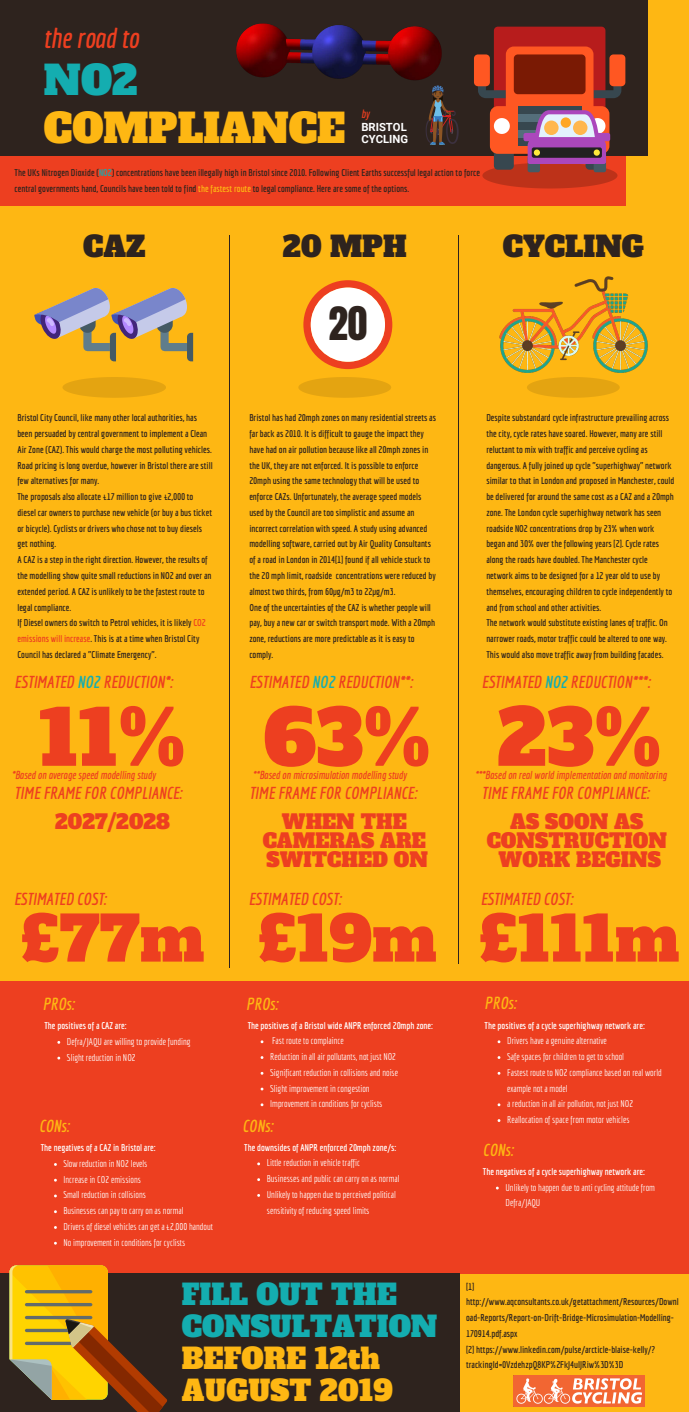
<style>
.page{position:relative;width:689px;height:1412px;background:#fff}
.page>*{position:absolute;margin:0;border:0;box-sizing:border-box;transform-origin:0 0}
.t1{font:75.9px "Alfa Slab One";color:#ed3f20}
.t2{font:61.88px "Alfa Slab One";color:#ed3f20}
.t3{font:39.38px "Alfa Slab One";color:#feb713}
.t4{font:39.38px "Alfa Slab One";color:#14adb0}
.t5{font:39.38px "Anton";color:#2e231e}
.t6{font:28.12px/32.1px "Alfa Slab One";color:#14adb0}
.t7{font:28.12px/32.1px "Alfa Slab One";color:#feb713}
.t8{font:28.12px "Alfa Slab One";color:#2e231e}
.t9{font:italic 700 28.12px "Economica";color:#ed3f20}
.t10{font:19.65px/18.6px "Alfa Slab One";color:#ed3f20;text-align:center}
.t11{font:italic 700 16.88px "Economica";color:#ed3f20}
.t12{font:italic 700 16.88px "Economica";color:#feb713}
.t13{font:italic 700 11.85px "Economica";color:#ed3f20}
.t14{font:italic 700 11.25px "Economica";color:#ed3f20}
.t15{font:700 11.25px/11.9px "Roboto";color:#fff}
.t16{font:700 9.6px/15.8px "Economica";color:#2e231e}
.t17{font:9.6px/15.8px "Economica";color:#fff}
.t18{font:700 9.6px "Economica";color:#fff}
.s1{color:#14adb0}
.s2{color:#feb713}
.s3{color:#ed3f20}
</style>
<div class="page">
<div style="left:0;top:0;width:688px;height:1411px;background:#feb713"></div>
<svg style="left:298px;top:377px;width:93px;height:21px"></svg>
<svg style="left:62px;top:377px;width:104px;height:21px"></svg>
<div style="left:0;top:981px;width:688px;height:292px;background:#ed3f20"></div>
<div style="left:0;top:1273px;width:459px;height:138px;background:#2e231e"></div>
<div style="left:0;top:156px;width:625px;height:49px;background:#ed3f20"></div>
<div style="left:0;top:0;width:647px;height:156px;background:#2e231e"></div>
<hr style="left:229px;top:235px;width:1px;height:732px;background:#2e231e">
<div style="left:609px;top:54px;width:16px;height:32px;background:#ff5722;border-radius:4px"></div>
<div style="left:474px;top:54px;width:16px;height:32px;background:#ff5722;border-radius:4px"></div>
<svg style="left:478px;top:27px;width:143px;height:161px"></svg>
<div style="left:544px;top:121px;width:14px;height:14px;background:#ffb74d;border-radius:50%"></div>
<div style="left:573px;top:121px;width:14px;height:14px;background:#ffb74d;border-radius:50%"></div>
<div style="left:560px;top:117px;width:11px;height:11px;background:#ffa726;border-radius:50%"></div>
<hr style="left:458px;top:235px;width:1px;height:728px;background:#2e231e">
<svg style="left:34px;top:288px;width:160px;height:73px"></svg>
<svg style="left:303px;top:280px;width:89px;height:89px"></svg>
<div style="left:311px;top:287px;width:74px;height:75px;background:#fff;border-radius:50%"></div>
<img style="left:500px;top:277px;width:147px;height:95px">
<svg style="left:527px;top:377px;width:92px;height:21px"></svg>
<svg style="left:10px;top:1265px;width:157px;height:146px"></svg>
<img style="left:236px;top:23px;width:206px;height:57px">
<svg style="left:425px;top:85px;width:33px;height:60px"></svg>
<img style="left:514px;top:1375px;width:130px;height:31px">
<h3 class="t9" style="left:44px;top:22px;width:97px">the road to</h3>
<h3 class="t4" style="left:44px;top:46px;width:95px">NO2</h3>
<h3 class="t3" style="left:44px;top:95px;width:303px">COMPLIANCE</h3>
<p class="t13" style="left:361px;top:107px;width:10px">by</p>
<p class="t15" style="left:361px;top:121px;width:48px">BRISTOL<br>CYCLING</p>
<p class="t16" style="left:15px;top:165px;width:467px">The UKs Nitrogen Dioxide (<span class="s1">NO2</span>) concentrations have been illegally high in Bristol since 2010. Following Client Earths successful legal action to force central governments hand, Councils have been told to find <span class="s2">the fastest route</span> to legal compliance. Here are some of the options.</p>
<h3 class="t8" style="left:83px;top:222px;width:64px">CAZ</h3>
<h3 class="t8" style="left:283px;top:222px;width:125px">20 MPH</h3>
<h3 class="t5" style="left:328px;top:303px;width:40px">20</h3>
<h3 class="t8" style="left:502px;top:222px;width:143px">CYCLING</h3>
<p class="t16" style="left:17px;top:410px;width:197px">Bristol City Council, like many other local authorities, has been persuaded by central government to implement a Clean Air Zone (CAZ). This would charge the most polluting vehicles.<br>Road pricing is long overdue, however in Bristol there are still few alternatives for many.<br>The proposals also allocate £17 million to give £2,000 to diesel car owners to purchase new vehicle (or buy a bus ticket or bicycle). Cyclists or drivers who chose not to buy diesels get nothing.<br>A CAZ is a step in the right direction. However, the results of the modelling show quite small reductions in NO2 and over an extended period. A CAZ is unlikely to be the fastest route to legal compliance.<br>If Diesel owners do switch to Petrol vehicles, it is likely <span class="s3">CO2 emissions will increase</span>. This is at a time when Bristol City Council has declared a "Climate Emergency".</p>
<p class="t16" style="left:249px;top:410px;width:188px">Bristol has had 20mph zones on many residential streets as far back as 2010. It is difficult to gauge the impact they have had on air pollution because like all 20mph zones in the UK, they are not enforced. It is possible to enforce 20mph using the same technology that will be used to enforce CAZs. Unfortunately, the average speed models used by the Council are too simplistic and assume an incorrect correlation with speed. A study using advanced modelling software, carried out by Air Quality Consultants of a road in London in 2014[1] found if all vehicle stuck to the 20 mph limit, roadside concentrations were reduced by almost two thirds, from 60µg/m3 to 22µg/m3.<br>One of the uncertainties of the CAZ is whether people will pay, buy a new car or switch transport mode. With a 20mph zone, reductions are more predictable as it is easy to comply.</p>
<h3 class="t11" style="left:15px;top:672px;width:160px">ESTIMATED <span class="s1">NO2</span> REDUCTION*:</h3>
<h1 class="t1" style="left:39px;top:672px;width:148px">11%</h1>
<h3 class="t11" style="left:249px;top:672px;width:165px">ESTIMATED <span class="s1">NO2</span> REDUCTION**:</h3>
<h1 class="t1" style="left:263px;top:672px;width:169px">63%</h1>
<p class="t14" style="left:12px;top:768px;width:145px">*Based on average speed modelling study</p>
<p class="t14" style="left:253px;top:768px;width:155px">**Based on microsimulation modelling study</p>
<h3 class="t11" style="left:15px;top:783px;width:169px">TIME FRAME FOR COMPLIANCE:</h3>
<h3 class="t11" style="left:249px;top:783px;width:169px">TIME FRAME FOR COMPLIANCE:</h3>
<h3 class="t10" style="left:55px;top:811px;width:116px">2027/2028</h3>
<h3 class="t10" style="left:263px;top:811px;width:167px">WHEN THE<br>CAMERAS ARE<br>SWITCHED ON</h3>
<h3 class="t11" style="left:14px;top:889px;width:94px">ESTIMATED COST:</h3>
<h2 class="t2" style="left:21px;top:885px;width:185px">£77m</h2>
<h3 class="t11" style="left:249px;top:889px;width:94px">ESTIMATED COST:</h3>
<h2 class="t2" style="left:258px;top:885px;width:180px">£19m</h2>
<h3 class="t12" style="left:43px;top:994px;width:33px">PROs:</h3>
<h3 class="t12" style="left:246px;top:994px;width:33px">PROs:</h3>
<p class="t18" style="left:44px;top:1020px;width:84px">The positives of a CAZ are:</p>
<p class="t17" style="left:67px;top:1033px;width:125px">Defra/JAQU are willing to provide funding<br>Slight reduction in NO2</p>
<p class="t18" style="left:248px;top:1019px;width:187px">The positives of a Bristol wide ANPR enforced 20mph zone:</p>
<p class="t17" style="left:270px;top:1033px;width:129px">Fast route to complaince<br>Reduction in all air pollutants, not just NO2<br>Significant reduction in collisions and noise Slight improvement in congestion Improvement in conditions for cyclists</p>
<h3 class="t12" style="left:39px;top:1116px;width:32px">CONs:</h3>
<h3 class="t12" style="left:242px;top:1115px;width:32px">CONs:</h3>
<p class="t18" style="left:41px;top:1142px;width:116px">The negatives of a CAZ in Bristol are:</p>
<p class="t17" style="left:63px;top:1155px;width:151px">Slow reduction in NO2 levels<br>Increase in CO2 emissions<br>Small reduction in collisions<br>Businesses can pay to carry on as normal<br>Drivers of diesel vehicles can get a £2,000 handout No improvement in conditions for cyclists</p>
<p class="t18" style="left:244px;top:1141px;width:154px">The downsides of ANPR enforced 20mph zone/s:</p>
<p class="t17" style="left:267px;top:1155px;width:134px">Little reduction in vehicle traffic<br>Businesses and public can carry on as normal Unlikely to happen due to perceived political sensitivity of reducing speed limits</p>
<h3 class="t6" style="left:182px;top:1276px;width:257px">FILL OUT THE<br>CONSULTATION</h3>
<h3 class="t7" style="left:182px;top:1340px;width:212px">BEFORE 12th<br>AUGUST 2019</h3>
<p class="t16" style="left:486px;top:410px;width:189px">Despite substandard cycle infrastructure prevailing across the city, cycle rates have soared. However, many are still reluctant to mix with traffic and perceive cycling as dangerous. A fully joined up cycle "superhighway" network similar to that in London and proposed in Manchester, could be delivered for around the same cost as a CAZ and a 20mph zone. The London cycle superhighway network has seen roadside NO2 concentrations drop by 23% when work began and 30% over the following years [2]. Cycle rates along the roads have doubled. The Manchester cycle network aims to be designed for a 12 year old to use by themselves, encouraging children to cycle independently to and from school and other activities.<br>The network would substitute existing lanes of traffic. On narrower roads, motor traffic could be altered to one way.<br>This would also move traffic away from building facades.</p>
<h3 class="t11" style="left:482px;top:672px;width:170px">ESTIMATED <span class="s1">NO2</span> REDUCTION***:</h3>
<h1 class="t1" style="left:497px;top:672px;width:165px">23%</h1>
<p class="t14" style="left:475px;top:768px;width:193px">***Based on real world implementation and monitoring</p>
<h3 class="t11" style="left:482px;top:783px;width:169px">TIME FRAME FOR COMPLIANCE:</h3>
<h3 class="t10" style="left:486px;top:811px;width:182px">AS SOON AS<br>CONSTRUCTION<br>WORK BEGINS</h3>
<h3 class="t11" style="left:480px;top:889px;width:94px">ESTIMATED COST:</h3>
<h2 class="t2" style="left:479px;top:885px;width:202px">£111m</h2>
<h3 class="t12" style="left:484px;top:993px;width:33px">PROs:</h3>
<p class="t18" style="left:484px;top:1019px;width:162px">The positives of a cycle superhighway network are:</p>
<p class="t17" style="left:507px;top:1033px;width:156px">Drivers have a genuine alternative<br>Safe spaces for children to get to school<br>Fastest route to NO2 compliance based on real world example not a model<br>a reduction in all air pollution, not just NO2<br>Reallocation of space from motor vehicles</p>
<h3 class="t12" style="left:483px;top:1140px;width:32px">CONs:</h3>
<p class="t18" style="left:483px;top:1166px;width:163px">The negatives of a cycle superhighway network are:</p>
<p class="t17" style="left:505px;top:1179px;width:151px">Unlikely to happen due to anti cycling attitude from<br>Defra/JAQU</p>
<p class="t16" style="left:466px;top:1278px;width:214px">[1] http://www.aqconsultants.co.uk/getattachment/Resources/Downl oad-Reports/Report-on-Drift-Bridge-Microsimulation-Modelling-170914.pdf.aspx<br>[2] https://www.linkedin.com/pulse/arcticle-blaise-kelly/? trackingId=0VzdehzpQ8KP%2FkJ4uIJRiw%3D%3D</p>
</div>
